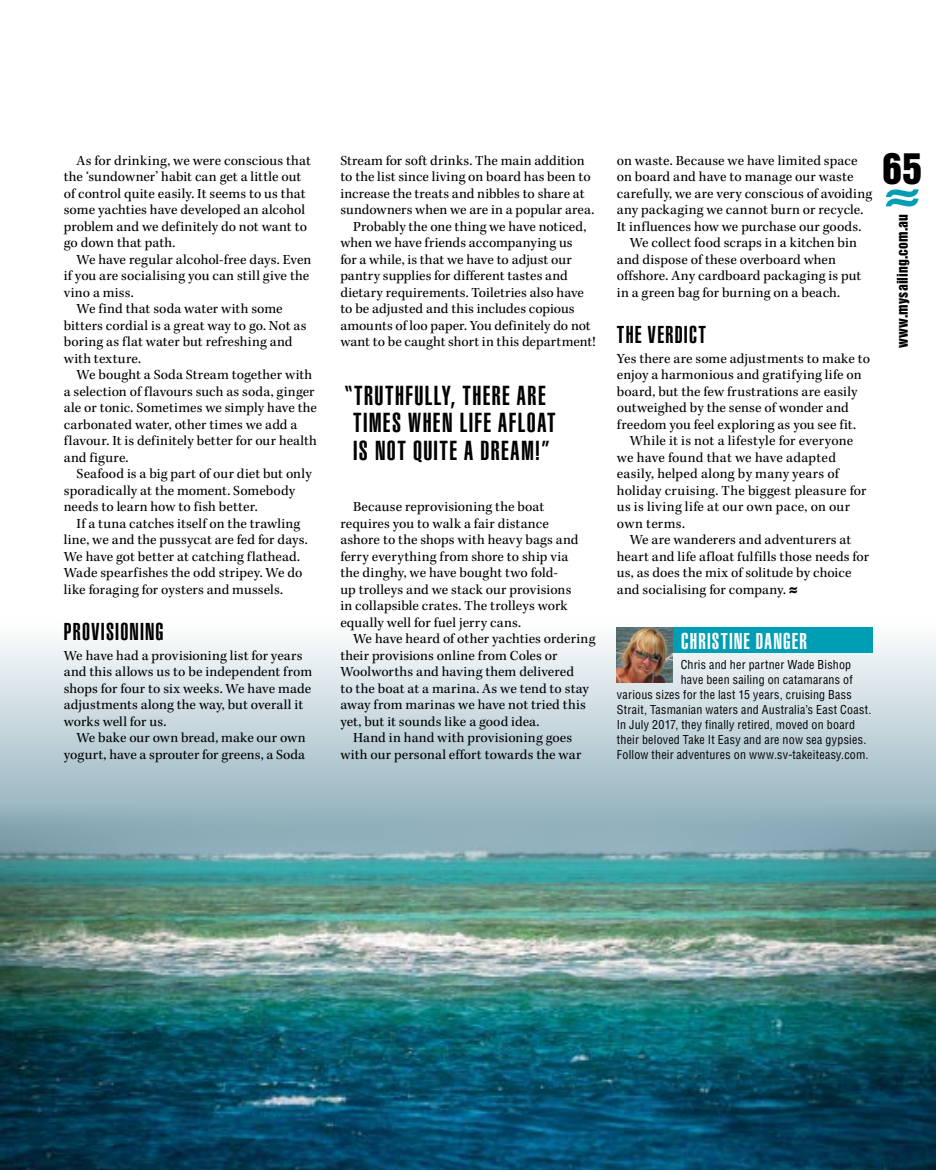
<style>
.page{position:relative;width:936px;height:1170px;background:#fff}
.page>*{position:absolute;margin:0;border:0;box-sizing:border-box;transform-origin:0 0}
.t1{font:39px "Helvetica Inserat LT Std";color:#000}
.t2{font:27px/27px "Helvetica LT Std Ultra Comp";letter-spacing:.055em;color:#000;text-align:center}
.t3{font:24px "Helvetica LT Std Ultra Comp";letter-spacing:.05em;color:#000}
.t4{font:22.5px "Helvetica LT Std Ultra Comp";letter-spacing:.05em;color:#fff}
.t5{font:14.25px/16.5px "Kepler Std";letter-spacing:.01em;color:#000}
.t6{font:13.5px "Helvetica Inserat LT Std";letter-spacing:.015em;color:#000}
.t7{font:condensed 12px "Helvetica LT Std";letter-spacing:.02em;color:#000}
.s1{font-family:"Helvetica Inserat LT Std"}
</style>
<div class="page">
<svg style="left:0;top:627px;width:935px;height:109px"></svg>
<img style="left:0;top:736px;width:935px;height:433px">
<svg style="left:886px;top:189px;width:32px;height:17px"></svg>
<div style="left:617px;top:627px;width:255px;height:26px;background:#009eb4"></div>
<img style="left:617px;top:627px;width:55px;height:55px">
<p class="t5" style="left:64px;top:152px;width:248px;text-indent:13px">As for drinking, we were conscious that the ‘sundowner’ habit can get a little out of control quite easily. It seems to us that some yachties have developed an alcohol problem and we definitely do not want to go down that path.</p>
<p class="t5" style="left:77px;top:251px;width:236px">We have regular alcohol-free days. Even</p>
<p class="t5" style="left:64px;top:268px;width:247px">if you are socialising you can still give the</p>
<p class="t5" style="left:64px;top:284px;width:71px">vino a miss.</p>
<p class="t5" style="left:77px;top:301px;width:207px">We find that soda water with some</p>
<p class="t5" style="left:64px;top:317px;width:244px">bitters cordial is a great way to go. Not as</p>
<p class="t5" style="left:64px;top:334px;width:230px">boring as flat water but refreshing and</p>
<p class="t5" style="left:64px;top:350px;width:79px">with texture.</p>
<p class="t5" style="left:77px;top:367px;width:237px">We bought a Soda Stream together with</p>
<p class="t5" style="left:64px;top:383px;width:252px">a selection of flavours such as soda, ginger</p>
<p class="t5" style="left:64px;top:400px;width:255px">ale or tonic. Sometimes we simply have the</p>
<p class="t5" style="left:64px;top:416px;width:235px">carbonated water, other times we add a</p>
<p class="t5" style="left:64px;top:433px;width:255px">flavour. It is definitely better for our health</p>
<p class="t5" style="left:64px;top:449px;width:66px">and figure.</p>
<p class="t5" style="left:77px;top:466px;width:237px">Seafood is a big part of our diet but only</p>
<p class="t5" style="left:64px;top:482px;width:233px">sporadically at the moment. Somebody</p>
<p class="t5" style="left:64px;top:499px;width:195px">needs to learn how to fish better.</p>
<p class="t5" style="left:77px;top:515px;width:225px">If a tuna catches itself on the trawling</p>
<p class="t5" style="left:64px;top:532px;width:245px">line, we and the pussycat are fed for days.</p>
<p class="t5" style="left:64px;top:548px;width:238px">We have got better at catching flathead.</p>
<p class="t5" style="left:64px;top:565px;width:240px">Wade spearfishes the odd stripey. We do</p>
<p class="t5" style="left:64px;top:581px;width:220px">like foraging for oysters and mussels.</p>
<h3 class="t3" style="left:64px;top:618px;width:101px">PROVISIONING</h3>
<p class="t5" style="left:64px;top:647px;width:250px">We have had a provisioning list for years and this allows us to be independent from shops for four to six weeks. We have made adjustments along the way, but overall it works well for us.</p>
<p class="t5" style="left:64px;top:730px;width:243px;text-align:right">We bake our own bread, make our own yogurt, have a sprouter for greens, a Soda</p>
<p class="t5" style="left:340px;top:152px;width:246px">Stream for soft drinks. The main addition</p>
<p class="t5" style="left:340px;top:169px;width:252px">to the list since living on board has been to</p>
<p class="t5" style="left:340px;top:185px;width:246px">increase the treats and nibbles to share at</p>
<p class="t5" style="left:340px;top:202px;width:255px">sundowners when we are in a popular area.</p>
<p class="t5" style="left:353px;top:218px;width:235px">Probably the one thing we have noticed,</p>
<p class="t5" style="left:340px;top:235px;width:234px">when we have friends accompanying us</p>
<p class="t5" style="left:340px;top:251px;width:233px">for a while, is that we have to adjust our</p>
<p class="t5" style="left:340px;top:268px;width:229px">pantry supplies for different tastes and</p>
<p class="t5" style="left:340px;top:284px;width:245px">dietary requirements. Toiletries also have</p>
<p class="t5" style="left:340px;top:301px;width:236px">to be adjusted and this includes copious</p>
<p class="t5" style="left:340px;top:317px;width:252px">amounts of loo paper. You definitely do not</p>
<p class="t5" style="left:340px;top:334px;width:257px">want to be caught short in this department!</p>
<h2 class="t2" style="left:344px;top:383px;width:213px">“TRUTHFULLY, THERE ARE<br>TIMES WHEN LIFE AFLOAT<br>IS NOT QUITE A DREAM!”</h2>
<p class="t5" style="left:340px;top:499px;width:240px;text-indent:13px">Because reprovisioning the boat requires you to walk a fair distance ashore to the shops with heavy bags and ferry everything from shore to ship via the dinghy, we have bought two fold-<br>up trolleys and we stack our provisions in collapsible crates. The trolleys work equally well for fuel jerry cans.</p>
<p class="t5" style="left:353px;top:631px;width:244px">We have heard of other yachties ordering</p>
<p class="t5" style="left:340px;top:647px;width:218px">their provisions online from Coles or</p>
<p class="t5" style="left:340px;top:664px;width:235px">Woolworths and having them delivered</p>
<p class="t5" style="left:340px;top:680px;width:250px">to the boat at a marina. As we tend to stay</p>
<p class="t5" style="left:340px;top:697px;width:247px">away from marinas we have not tried this</p>
<p class="t5" style="left:340px;top:713px;width:201px">yet, but it sounds like a good idea.</p>
<p class="t5" style="left:353px;top:730px;width:220px">Hand in hand with provisioning goes</p>
<p class="t5" style="left:340px;top:746px;width:242px">with our personal effort towards the war</p>
<p class="t5" style="left:617px;top:152px;width:242px">on waste. Because we have limited space</p>
<p class="t5" style="left:617px;top:169px;width:238px">on board and have to manage our waste</p>
<p class="t5" style="left:617px;top:185px;width:257px">carefully, we are very conscious of avoiding</p>
<p class="t5" style="left:617px;top:202px;width:248px">any packaging we cannot burn or recycle.</p>
<p class="t5" style="left:617px;top:218px;width:246px">It influences how we purchase our goods.</p>
<p class="t5" style="left:629px;top:235px;width:229px">We collect food scraps in a kitchen bin</p>
<p class="t5" style="left:617px;top:251px;width:220px">and dispose of these overboard when</p>
<p class="t5" style="left:617px;top:268px;width:246px">offshore. Any cardboard packaging is put</p>
<p class="t5" style="left:617px;top:284px;width:225px">in a green bag for burning on a beach.</p>
<h3 class="t3" style="left:617px;top:321px;width:91px">THE VERDICT</h3>
<p class="t5" style="left:617px;top:350px;width:255px">Yes there are some adjustments to make to</p>
<p class="t5" style="left:617px;top:367px;width:246px">enjoy a harmonious and gratifying life on</p>
<p class="t5" style="left:617px;top:383px;width:242px">board, but the few frustrations are easily</p>
<p class="t5" style="left:617px;top:400px;width:233px">outweighed by the sense of wonder and</p>
<p class="t5" style="left:617px;top:416px;width:241px">freedom you feel exploring as you see fit.</p>
<p class="t5" style="left:629px;top:433px;width:225px">While it is not a lifestyle for everyone</p>
<p class="t5" style="left:617px;top:449px;width:220px">we have found that we have adapted</p>
<p class="t5" style="left:617px;top:466px;width:223px">easily, helped along by many years of</p>
<p class="t5" style="left:617px;top:482px;width:251px">holiday cruising. The biggest pleasure for</p>
<p class="t5" style="left:617px;top:499px;width:235px">us is living life at our own pace, on our</p>
<p class="t5" style="left:617px;top:515px;width:70px">own terms.</p>
<p class="t5" style="left:629px;top:532px;width:223px">We are wanderers and adventurers at</p>
<p class="t5" style="left:617px;top:548px;width:254px">heart and life afloat fulfills those needs for</p>
<p class="t5" style="left:617px;top:565px;width:236px">us, as does the mix of solitude by choice</p>
<p class="t5" style="left:617px;top:581px;width:182px">and socialising for company. <span class="s1">≈</span></p>
<h1 class="t1" style="left:882px;top:146px;width:41px">65</h1>
<p class="t6" style="left:894px;top:348px;width:136px;rotate:-90deg">www.mysailing.com.au</p>
<h3 class="t4" style="left:681px;top:628px;width:127px">CHRISTINE DANGER</h3>
<p class="t7" style="left:680px;top:657px;width:172px">Chris and her partner Wade Bishop</p>
<p class="t7" style="left:680px;top:672px;width:173px">have been sailing on catamarans of</p>
<p class="t7" style="left:617px;top:687px;width:236px">various sizes for the last 15 years, cruising Bass</p>
<p class="t7" style="left:617px;top:702px;width:256px">Strait, Tasmanian waters and Australia’s East Coast.</p>
<p class="t7" style="left:617px;top:717px;width:240px">In July 2017, they finally retired, moved on board</p>
<p class="t7" style="left:617px;top:732px;width:251px">their beloved Take It Easy and are now sea gypsies.</p>
<p class="t7" style="left:617px;top:747px;width:253px">Follow their adventures on www.sv-takeiteasy.com.</p>
</div>
